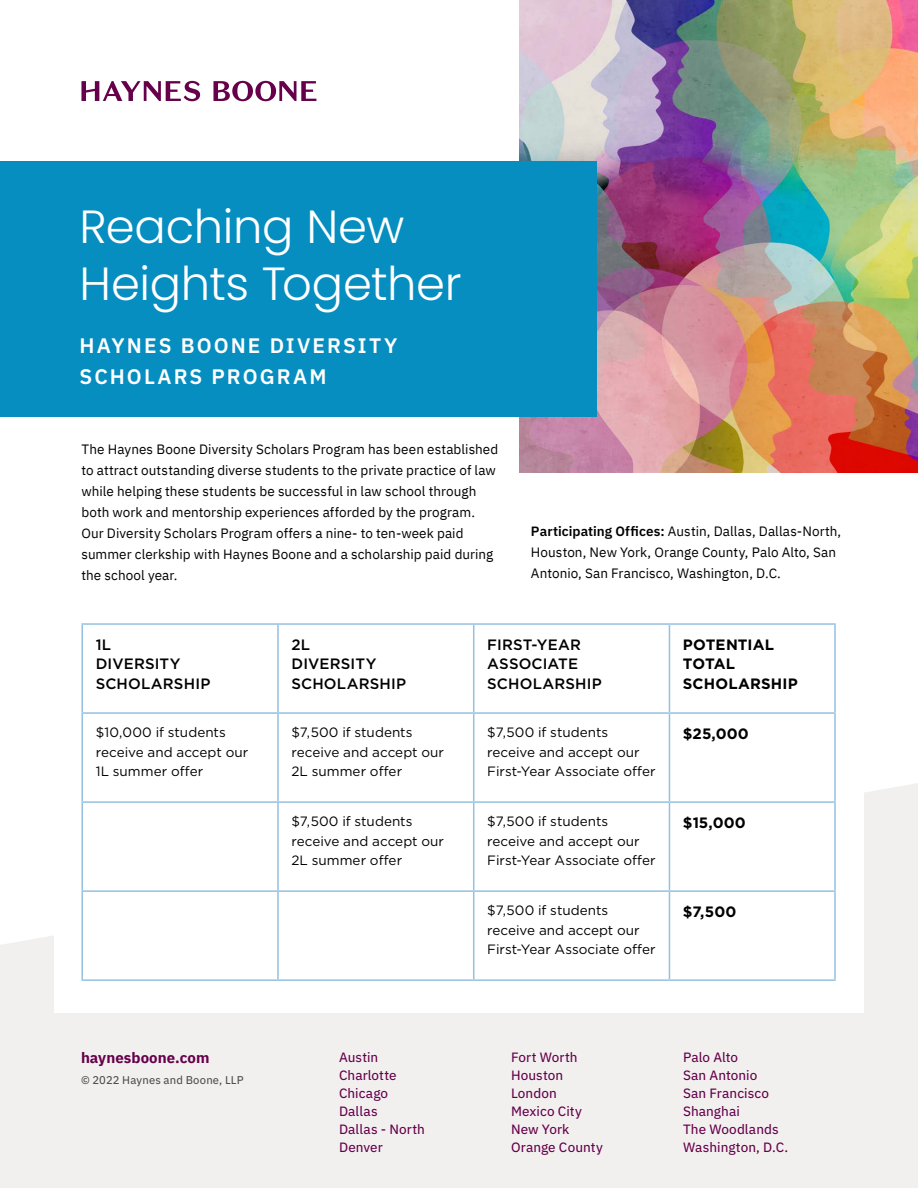
<style>
.page{position:relative;width:918px;height:1188px;background:#fff}
.page>*{position:absolute;margin:0;border:0;box-sizing:border-box;transform-origin:0 0}
.t1{font:300 46.5px/57px "Poppins";letter-spacing:-.01em;color:#fff}
.t2{font:21px/31.5px "IBM Plex Sans Sm Bld";letter-spacing:.1em;color:#fff}
.t3{font:500 15px/19.5px "Gotham";letter-spacing:.01em;color:#000}
.t4{font:700 15px/19.5px "Gotham";letter-spacing:.005em;color:#000}
.t5{font:700 15px "IBM Plex Sans";letter-spacing:.005em;color:#66004a}
.t6{font:13.5px/21px "IBM Plex Sans";letter-spacing:.005em;color:#000}
.t7{font:13.5px/19.5px "Gotham";color:#000}
.t8{font:13.5px/18px "IBM Plex Sans Text";letter-spacing:.005em;color:#66004a}
.t9{font:11.25px "IBM Plex Sans Text";letter-spacing:.015em;color:#4c4d4f}
.s1{font-family:"IBM Plex Sans Sm Bld"}
</style>
<div class="page">
<div style="left:0;top:704px;width:918px;height:484px;background:#f2f0ef"></div>
<svg style="left:213px;top:81px;width:103px;height:20px"></svg>
<svg style="left:81px;top:81px;width:119px;height:20px"></svg>
<svg style="left:0;top:472px;width:918px;height:473px;fill:#fff"></svg>
<div style="left:54px;top:162px;width:810px;height:850px;background:#fff"></div>
<img style="left:519px;top:0;width:399px;height:472px">
<div style="left:0;top:161px;width:596px;height:256px;background:#068ec0"></div>
<hr style="left:81px;top:623px;width:197px;height:2px;background:#94c1e0">
<hr style="left:81px;top:625px;width:2px;height:87px;background:#94c1e0">
<hr style="left:278px;top:623px;width:196px;height:2px;background:#94c1e0">
<hr style="left:277px;top:625px;width:2px;height:87px;background:#94c1e0">
<hr style="left:474px;top:623px;width:195px;height:2px;background:#94c1e0">
<hr style="left:473px;top:625px;width:1px;height:87px;background:#94c1e0">
<hr style="left:669px;top:623px;width:167px;height:2px;background:#94c1e0">
<hr style="left:669px;top:625px;width:1px;height:87px;background:#94c1e0">
<hr style="left:834px;top:625px;width:2px;height:87px;background:#94c1e0">
<hr style="left:81px;top:712px;width:197px;height:2px;background:#94c1e0">
<hr style="left:81px;top:714px;width:2px;height:87px;background:#94c1e0">
<hr style="left:278px;top:712px;width:196px;height:2px;background:#94c1e0">
<hr style="left:277px;top:714px;width:2px;height:87px;background:#94c1e0">
<hr style="left:474px;top:712px;width:195px;height:2px;background:#94c1e0">
<hr style="left:473px;top:714px;width:1px;height:87px;background:#94c1e0">
<hr style="left:669px;top:712px;width:167px;height:2px;background:#94c1e0">
<hr style="left:669px;top:714px;width:1px;height:87px;background:#94c1e0">
<hr style="left:834px;top:714px;width:2px;height:87px;background:#94c1e0">
<hr style="left:81px;top:801px;width:197px;height:2px;background:#94c1e0">
<hr style="left:81px;top:803px;width:2px;height:87px;background:#94c1e0">
<hr style="left:278px;top:801px;width:196px;height:2px;background:#94c1e0">
<hr style="left:277px;top:803px;width:2px;height:87px;background:#94c1e0">
<hr style="left:474px;top:801px;width:195px;height:2px;background:#94c1e0">
<hr style="left:473px;top:803px;width:1px;height:87px;background:#94c1e0">
<hr style="left:669px;top:801px;width:167px;height:2px;background:#94c1e0">
<hr style="left:669px;top:803px;width:1px;height:87px;background:#94c1e0">
<hr style="left:834px;top:803px;width:2px;height:87px;background:#94c1e0">
<hr style="left:81px;top:890px;width:197px;height:2px;background:#94c1e0">
<hr style="left:81px;top:892px;width:2px;height:87px;background:#94c1e0">
<hr style="left:278px;top:890px;width:196px;height:2px;background:#94c1e0">
<hr style="left:277px;top:892px;width:2px;height:87px;background:#94c1e0">
<hr style="left:474px;top:890px;width:195px;height:2px;background:#94c1e0">
<hr style="left:473px;top:892px;width:1px;height:87px;background:#94c1e0">
<hr style="left:669px;top:890px;width:167px;height:2px;background:#94c1e0">
<hr style="left:669px;top:892px;width:1px;height:87px;background:#94c1e0">
<hr style="left:834px;top:892px;width:2px;height:87px;background:#94c1e0">
<hr style="left:81px;top:979px;width:197px;height:2px;background:#94c1e0">
<hr style="left:278px;top:979px;width:196px;height:2px;background:#94c1e0">
<hr style="left:474px;top:979px;width:195px;height:2px;background:#94c1e0">
<hr style="left:669px;top:979px;width:167px;height:2px;background:#94c1e0">
<h1 class="t1" style="left:79px;top:198px;width:384px">Reaching New<br>Heights Together</h1>
<h2 class="t2" style="left:79px;top:328px;width:319px">HAYNES BOONE DIVERSITY<br>SCHOLARS PROGRAM</h2>
<p class="t6" style="left:81px;top:437px;width:418px">The Haynes Boone Diversity Scholars Program has been established to attract outstanding diverse students to the private practice of law while helping these students be successful in law school through both work and mentorship experiences afforded by the program.<br>Our Diversity Scholars Program offers a nine- to ten-week paid summer clerkship with Haynes Boone and a scholarship paid during the school year.</p>
<p class="t6" style="left:531px;top:520px;width:312px"><span class="s1">Participating Offices:</span> Austin, Dallas, Dallas-North,<br>Houston, New York, Orange County, Palo Alto, San<br>Antonio, San Francisco, Washington, D.C.</p>
<p class="t3" style="left:96px;top:634px;width:116px">1L<br>DIVERSITY<br>SCHOLARSHIP</p>
<p class="t3" style="left:291px;top:634px;width:116px">2L<br>DIVERSITY<br>SCHOLARSHIP</p>
<p class="t3" style="left:487px;top:634px;width:116px">FIRST-YEAR<br>ASSOCIATE<br>SCHOLARSHIP</p>
<p class="t4" style="left:683px;top:634px;width:116px">POTENTIAL<br>TOTAL<br>SCHOLARSHIP</p>
<p class="t7" style="left:96px;top:723px;width:154px">$10,000 if students receive and accept our<br>1L summer offer</p>
<p class="t7" style="left:291px;top:723px;width:154px">$7,500 if students receive and accept our<br>2L summer offer</p>
<p class="t7" style="left:487px;top:723px;width:170px">$7,500 if students receive and accept our<br>First-Year Associate offer</p>
<p class="t4" style="left:683px;top:723px;width:67px">$25,000</p>
<p class="t7" style="left:291px;top:812px;width:154px">$7,500 if students receive and accept our<br>2L summer offer</p>
<p class="t7" style="left:487px;top:812px;width:170px">$7,500 if students receive and accept our<br>First-Year Associate offer</p>
<p class="t4" style="left:683px;top:812px;width:64px">$15,000</p>
<p class="t7" style="left:487px;top:901px;width:170px">$7,500 if students receive and accept our<br>First-Year Associate offer</p>
<p class="t4" style="left:683px;top:901px;width:55px">$7,500</p>
<p class="t5" style="left:81px;top:1046px;width:130px">haynesboone.com</p>
<p class="t9" style="left:81px;top:1071px;width:164px">© 2022 Haynes and Boone, LLP</p>
<p class="t8" style="left:339px;top:1047px;width:87px">Austin<br>Charlotte<br>Chicago<br>Dallas<br>Dallas - North<br>Denver</p>
<p class="t8" style="left:511px;top:1047px;width:93px">Fort Worth<br>Houston<br>London<br>Mexico City<br>New York<br>Orange County</p>
<p class="t8" style="left:683px;top:1047px;width:107px">Palo Alto<br>San Antonio<br>San Francisco<br>Shanghai<br>The Woodlands<br>Washington, D.C.</p>
</div>
